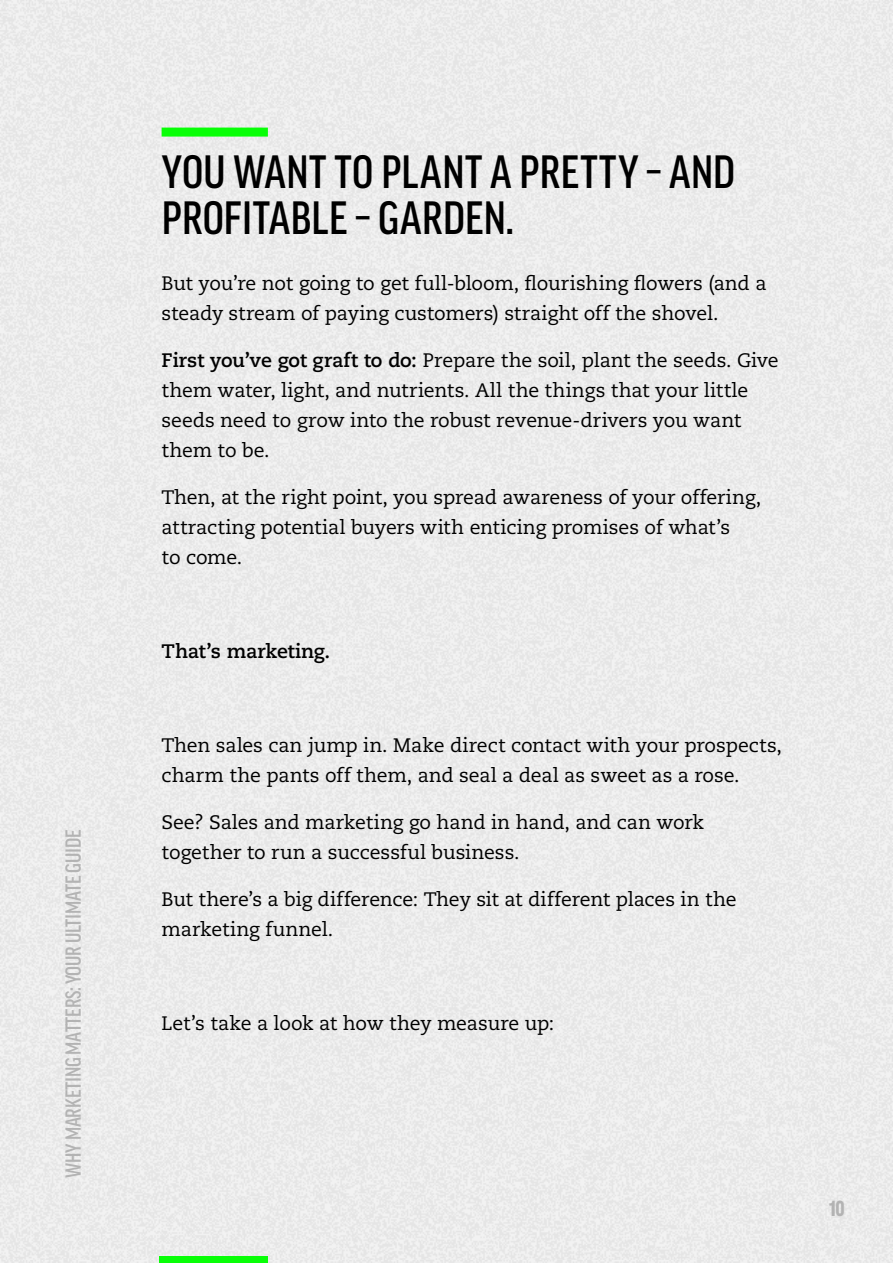
<style>
.page{position:relative;width:893px;height:1263px;background:#fff}
.page>*{position:absolute;margin:0;border:0;box-sizing:border-box;transform-origin:0 0}
.t1{font:500 condensed 45px/46.5px "Good Pro";letter-spacing:.005em;color:#000}
.t2{font:500 condensed 21px "Good Pro";letter-spacing:-.01em;color:#b3b3b3}
.t3{font:900 condensed 21px "Good Pro";color:#b3b3b3}
.t4{font:19.5px/30px "Caecilia LT Pro 55 Roman";letter-spacing:-.005em;color:#000}
.t5{font:700 19.5px "Caecilia LT Pro 75";letter-spacing:-.01em;color:#000}
.s1{font-family:"Caecilia LT Pro 75";font-weight:700}
</style>
<div class="page">
<div style="left:0;top:0;width:893px;height:1260px;background:#ebebeb"></div>
<hr style="left:0;top:1260px;width:893px;height:3px;background:#ebebeb">
<div style="left:159px;top:1256px;width:109px;height:7px;background:#08ff07"></div>
<div style="left:162px;top:128px;width:106px;height:9px;background:#08ff07"></div>
<p class="t2" style="left:62px;top:1178px;width:350px;rotate:-90deg">WHY MARKETING MATTERS: YOUR ULTIMATE GUIDE</p>
<h1 class="t1" style="left:162px;top:148px;width:575px">YOU WANT TO PLANT A PRETTY – AND<br>PROFITABLE – GARDEN.</h1>
<p class="t4" style="left:162px;top:268px;width:606px">But you’re not going to get full-bloom, flourishing flowers (and a steady stream of paying customers) straight off the shovel.</p>
<p class="t4" style="left:162px;top:345px;width:619px"><span class="s1">First you’ve got graft to do:</span> Prepare the soil, plant the seeds. Give them water, light, and nutrients. All the things that your little seeds need to grow into the robust revenue-drivers you want them to be.</p>
<p class="t4" style="left:162px;top:482px;width:601px">Then, at the right point, you spread awareness of your offering, attracting potential buyers with enticing promises of what’s<br>to come.</p>
<p class="t5" style="left:162px;top:637px;width:170px">That’s marketing.</p>
<p class="t4" style="left:162px;top:730px;width:622px">Then sales can jump in. Make direct contact with your prospects, charm the pants off them, and seal a deal as sweet as a rose.</p>
<p class="t4" style="left:162px;top:807px;width:544px">See? Sales and marketing go hand in hand, and can work together to run a successful business.</p>
<p class="t4" style="left:162px;top:884px;width:577px">But there’s a big difference: They sit at different places in the marketing funnel.</p>
<p class="t4" style="left:162px;top:1008px;width:394px">Let’s take a look at how they measure up:</p>
<p class="t3" style="left:829px;top:1197px;width:17px">10</p>
</div>
